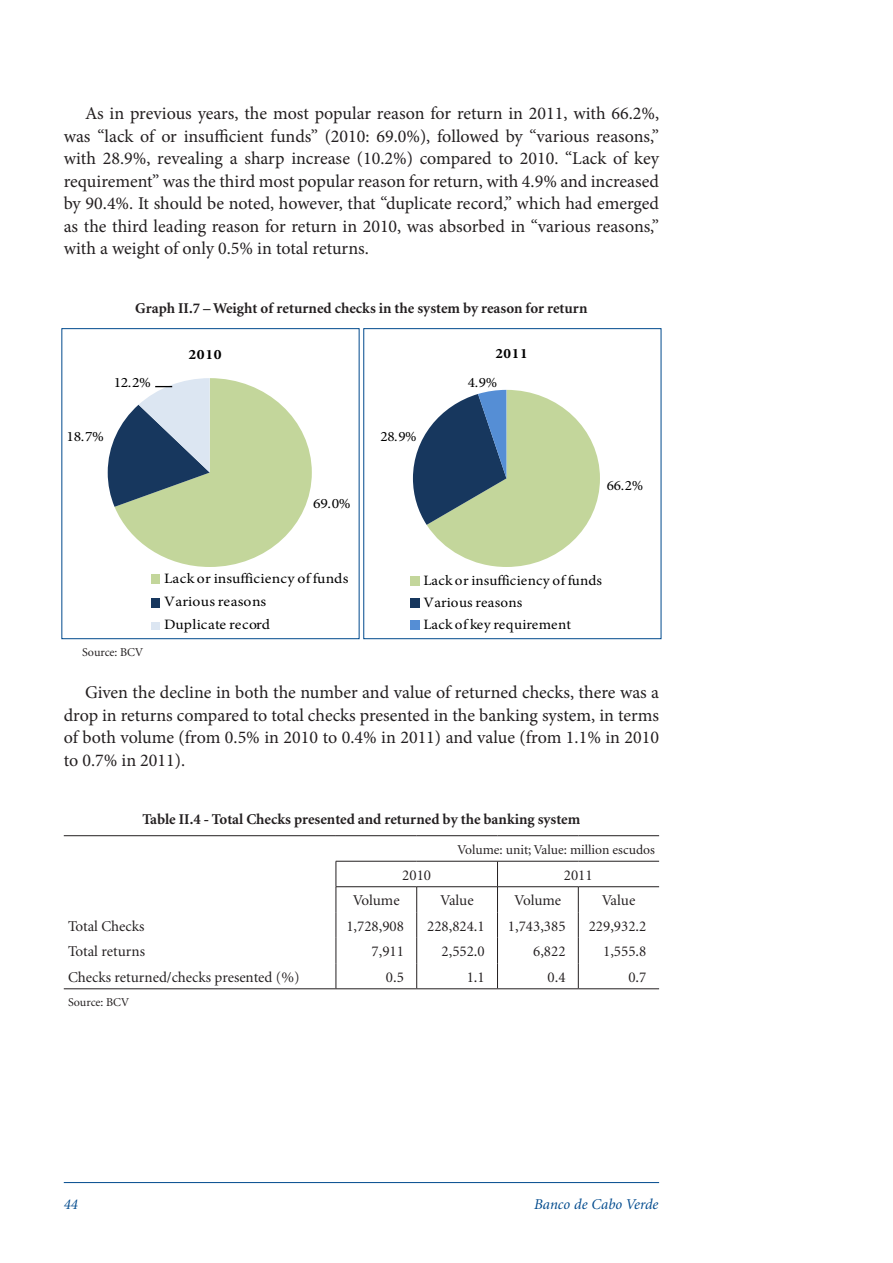
<style>
.page{position:relative;width:893px;height:1263px;background:#fff}
.page>*{position:absolute;margin:0;border:0;box-sizing:border-box;transform-origin:0 0}
.t1{font:18px/22.5px "Minion Pro";color:#231f20;text-align:justify}
.t2{font:15px "Minion";color:#231f20}
.t3{font:700 15px "Minion";color:#231f20}
.t4{font:italic 15px "Minion";color:#004a8d}
.t5{font:14.25px/21.9px "Minion Pro";letter-spacing:.01em;color:#000;scale:1.06 1}
.t6{font:14.25px/23.2px "Minion Pro";letter-spacing:.01em;color:#000;scale:1.09 1}
.t7{font:700 14.25px "Minion Pro";letter-spacing:.045em;color:#000;scale:1.09 1}
.t8{font:700 14.25px "Minion Pro";letter-spacing:.045em;color:#000;scale:1.06 1}
.t9{font:13.5px "Minion";color:#231f20}
.t10{font:12px "Minion";color:#231f20}
</style>
<div class="page">
<hr style="left:64px;top:1182px;width:595px;height:1px;background:#004a8d">
<svg style="left:108px;top:378px;width:204px;height:189px"></svg>
<div style="left:152px;top:575px;width:8px;height:9px;background:#c3d69b"></div>
<div style="left:152px;top:598px;width:8px;height:9px;background:#17375e"></div>
<div style="left:152px;top:622px;width:8px;height:7px;background:#dce6f2"></div>
<div style="left:62px;top:328px;width:297px;height:311px;border:1px solid #004a8d"></div>
<svg style="left:413px;top:390px;width:187px;height:177px"></svg>
<div style="left:410px;top:576px;width:10px;height:9px;background:#c3d69b"></div>
<div style="left:410px;top:598px;width:10px;height:9px;background:#17375e"></div>
<div style="left:410px;top:620px;width:10px;height:9px;background:#558ed5"></div>
<div style="left:364px;top:328px;width:297px;height:311px;border:1px solid #004a8d"></div>
<hr style="left:64px;top:835px;width:272px;height:1px;background:#231f20">
<hr style="left:336px;top:835px;width:81px;height:1px;background:#231f20">
<hr style="left:417px;top:835px;width:80px;height:1px;background:#231f20">
<hr style="left:497px;top:835px;width:81px;height:1px;background:#231f20">
<hr style="left:578px;top:835px;width:81px;height:1px;background:#231f20">
<hr style="left:64px;top:988px;width:272px;height:1px;background:#231f20">
<hr style="left:336px;top:988px;width:81px;height:1px;background:#231f20">
<hr style="left:417px;top:988px;width:80px;height:1px;background:#231f20">
<hr style="left:497px;top:988px;width:81px;height:1px;background:#231f20">
<hr style="left:578px;top:988px;width:81px;height:1px;background:#231f20">
<hr style="left:336px;top:861px;width:81px;height:1px;background:#231f20">
<hr style="left:417px;top:861px;width:80px;height:1px;background:#231f20">
<hr style="left:497px;top:861px;width:81px;height:1px;background:#231f20">
<hr style="left:578px;top:861px;width:81px;height:1px;background:#231f20">
<hr style="left:336px;top:886px;width:81px;height:1px;background:#231f20">
<hr style="left:417px;top:886px;width:80px;height:1px;background:#231f20">
<hr style="left:497px;top:886px;width:81px;height:1px;background:#231f20">
<hr style="left:578px;top:886px;width:81px;height:1px;background:#231f20">
<svg style="left:336px;top:861px;width:1px;height:127px"></svg>
<svg style="left:416px;top:887px;width:1px;height:101px"></svg>
<svg style="left:497px;top:861px;width:1px;height:127px"></svg>
<svg style="left:578px;top:887px;width:1px;height:101px"></svg>
<p class="t1" style="left:64px;top:102px;width:597px;text-indent:21px">As in previous years, the most popular reason for return in 2011, with 66.2%, was “lack of or insufficient funds” (2010: 69.0%), followed by “various reasons,” with 28.9%, revealing a sharp increase (10.2%) compared to 2010. “Lack of key requirement” was the third most popular reason for return, with 4.9% and increased by 90.4%. It should be noted, however, that “duplicate record,” which had emerged as the third leading reason for return in 2010, was absorbed in “various reasons,” with a weight of only 0.5% in total returns.</p>
<p class="t3" style="left:135px;top:300px;width:454px">Graph II.7 – Weight of returned checks in the system by reason for return</p>
<p class="t6" style="left:114px;top:370px;width:36px">12.2%</p>
<p class="t6" style="left:67px;top:425px;width:36px">18.7%</p>
<p class="t7" style="left:188px;top:344px;width:32px">2010</p>
<p class="t6" style="left:313px;top:491px;width:36px">69.0%</p>
<p class="t6" style="left:164px;top:567px;width:171px">Lack or insufficiency of funds<br>Various reasons<br>Duplicate record</p>
<p class="t8" style="left:495px;top:344px;width:32px">2011</p>
<p class="t5" style="left:381px;top:426px;width:36px">28.9%</p>
<p class="t5" style="left:468px;top:371px;width:29px">4.9%</p>
<p class="t5" style="left:607px;top:474px;width:36px">66.2%</p>
<p class="t5" style="left:423px;top:569px;width:170px">Lack or insufficiency of funds<br>Various reasons<br>Lack of key requirement</p>
<p class="t10" style="left:82px;top:647px;width:63px">Source: BCV</p>
<p class="t1" style="left:64px;top:681px;width:597px;text-indent:21px">Given the decline in both the number and value of returned checks, there was a drop in returns compared to total checks presented in the banking system, in terms of both volume (from 0.5% in 2010 to 0.4% in 2011) and value (from 1.1% in 2010 to 0.7% in 2011).</p>
<p class="t3" style="left:143px;top:812px;width:439px">Table II.4 - Total Checks presented and returned by the banking system</p>
<p class="t9" style="left:458px;top:842px;width:199px">Volume: unit; Value: million escudos</p>
<p class="t2" style="left:402px;top:867px;width:30px">2010</p>
<p class="t2" style="left:564px;top:867px;width:30px">2011</p>
<p class="t2" style="left:353px;top:893px;width:48px">Volume</p>
<p class="t2" style="left:441px;top:893px;width:35px">Value</p>
<p class="t2" style="left:515px;top:893px;width:48px">Volume</p>
<p class="t2" style="left:602px;top:893px;width:35px">Value</p>
<p class="t2" style="left:68px;top:918px;width:78px">Total Checks</p>
<p class="t2" style="left:346px;top:918px;width:59px">1,728,908</p>
<p class="t2" style="left:427px;top:918px;width:59px">228,824.1</p>
<p class="t2" style="left:508px;top:918px;width:59px">1,743,385</p>
<p class="t2" style="left:589px;top:918px;width:59px">229,932.2</p>
<p class="t2" style="left:68px;top:944px;width:78px">Total returns</p>
<p class="t2" style="left:372px;top:944px;width:34px">7,911</p>
<p class="t2" style="left:442px;top:944px;width:45px">2,552.0</p>
<p class="t2" style="left:533px;top:944px;width:34px">6,822</p>
<p class="t2" style="left:603px;top:944px;width:45px">1,555.8</p>
<p class="t2" style="left:68px;top:969px;width:233px">Checks returned/checks presented (%)</p>
<p class="t2" style="left:386px;top:969px;width:19px">0.5</p>
<p class="t2" style="left:467px;top:969px;width:19px">1.1</p>
<p class="t2" style="left:548px;top:969px;width:19px">0.4</p>
<p class="t2" style="left:628px;top:969px;width:19px">0.7</p>
<p class="t10" style="left:68px;top:996px;width:63px">Source: BCV</p>
<p class="t4" style="left:64px;top:1197px;width:16px">44</p>
<p class="t4" style="left:534px;top:1197px;width:126px">Banco de Cabo Verde</p>
</div>
